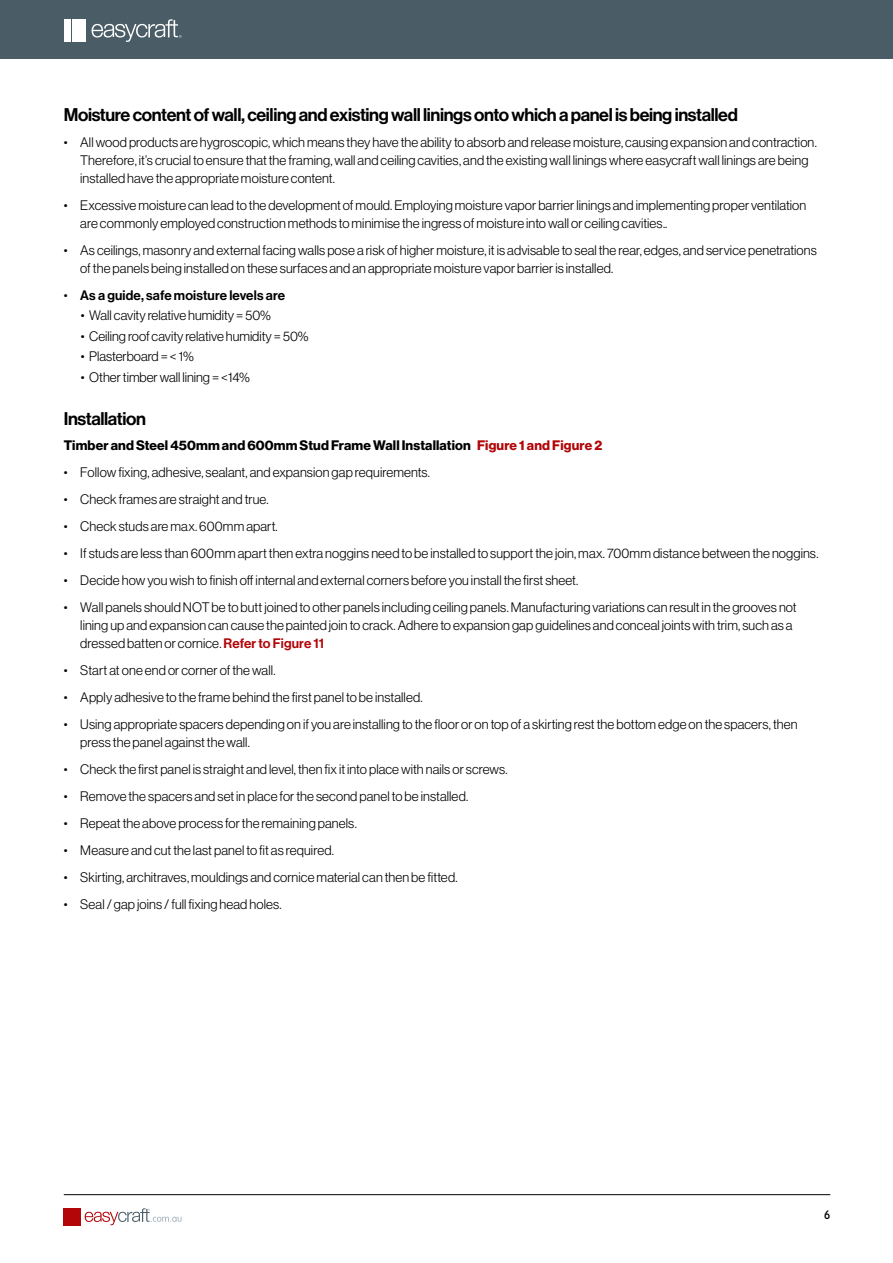
<style>
.page{position:relative;width:893px;height:1263px;background:#fff}
.page>*{position:absolute;margin:0;border:0;box-sizing:border-box;transform-origin:0 0}
.t1{font:18px "N Haas Grotesk DS Pro 65 Md";letter-spacing:-.02em;color:#000}
.t2{font:13.5px/18px "N Haas Grotesk DS Pro 45 Lt";letter-spacing:.01em;color:#000}
.t3{font:13.5px "N Haas Grotesk DS Pro 75 Bd";letter-spacing:.01em;color:#000}
.t4{font:13.5px "N Haas Grotesk DS Pro 65 Md";letter-spacing:.01em;color:#000}
.t5{font:500 12px "VAG Rounded Next";color:#000;scale:.95 1}
.s1{font-family:"N Haas Grotesk DS Pro 45 Lt"}
.s2{color:#b20609}
.s3{font-family:"N Haas Grotesk DS Pro 65 Md";color:#b20609}
</style>
<div class="page">
<div style="left:64px;top:1208px;width:5px;height:17px;background:#b20609"></div>
<div style="left:70px;top:1208px;width:5px;height:17px;background:#b20609"></div>
<div style="left:76px;top:1208px;width:5px;height:17px;background:#b20609"></div>
<svg style="left:85px;top:1208px;width:97px;height:17px"></svg>
<hr style="left:64px;top:1194px;width:766px;height:1px;background:#000">
<div style="left:0;top:0;width:893px;height:59px;background:#4a5c66"></div>
<div style="left:64px;top:19px;width:7px;height:23px;background:#fff"></div>
<div style="left:72px;top:19px;width:6px;height:23px;background:#fff"></div>
<div style="left:80px;top:19px;width:6px;height:23px;background:#fff"></div>
<svg style="left:92px;top:19px;width:90px;height:23px"></svg>
<h1 class="t1" style="left:64px;top:104px;width:676px">Moisture content of wall, ceiling and existing wall linings onto which a panel is being installed</h1>
<p class="t2" style="left:80px;top:133px;width:738px;text-indent:-16px">• All wood products are hygroscopic, which means they have the ability to absorb and release moisture, causing expansion and contraction.<br>Therefore, it’s crucial to ensure that the framing, wall and ceiling cavities, and the existing wall linings where easycraft wall linings are being installed have the appropriate moisture content.</p>
<p class="t2" style="left:80px;top:196px;width:728px;text-indent:-16px">• Excessive moisture can lead to the development of mould. Employing moisture vapor barrier linings and implementing proper ventilation are commonly employed construction methods to minimise the ingress of moisture into wall or ceiling cavities..</p>
<p class="t2" style="left:80px;top:241px;width:738px;text-indent:-16px">• As ceilings, masonry and external facing walls pose a risk of higher moisture, it is advisable to seal the rear, edges, and service penetrations of the panels being installed on these surfaces and an appropriate moisture vapor barrier is installed.</p>
<p class="t4" style="left:64px;top:287px;width:223px"><span class="s1">•</span> As a guide, safe moisture levels are</p>
<p class="t2" style="left:81px;top:307px;width:192px">• Wall cavity relative humidity = 50%</p>
<p class="t2" style="left:81px;top:327px;width:229px">• Ceiling roof cavity relative humidity = 50%</p>
<p class="t2" style="left:81px;top:348px;width:115px">• Plasterboard = &lt; 1%</p>
<p class="t2" style="left:81px;top:368px;width:171px">• Other timber wall lining = &lt;14%</p>
<h1 class="t1" style="left:64px;top:408px;width:84px">Installation</h1>
<p class="t3" style="left:64px;top:437px;width:540px">Timber and Steel 450mm and 600mm Stud Frame Wall Installation <span class="s2">Figure 1 and Figure 2</span></p>
<p class="t2" style="left:64px;top:463px;width:368px">• Follow fixing, adhesive, sealant, and expansion gap requirements.</p>
<p class="t2" style="left:64px;top:490px;width:206px">• Check frames are straight and true.</p>
<p class="t2" style="left:64px;top:517px;width:215px">• Check studs are max. 600mm apart.</p>
<p class="t2" style="left:64px;top:544px;width:756px">• If studs are less than 600mm apart then extra noggins need to be installed to support the join, max. 700mm distance between the noggins.</p>
<p class="t2" style="left:64px;top:571px;width:516px">• Decide how you wish to finish off internal and external corners before you install the first sheet.</p>
<p class="t2" style="left:80px;top:598px;width:718px;text-indent:-16px">• Wall panels should NOT be to butt joined to other panels including ceiling panels. Manufacturing variations can result in the grooves not lining up and expansion can cause the painted join to crack. Adhere to expansion gap guidelines and conceal joints with trim, such as a dressed batten or cornice. <span class="s3">Refer to Figure 11</span></p>
<p class="t2" style="left:64px;top:661px;width:213px">• Start at one end or corner of the wall.</p>
<p class="t2" style="left:64px;top:688px;width:360px">• Apply adhesive to the frame behind the first panel to be installed.</p>
<p class="t2" style="left:80px;top:715px;width:719px;text-indent:-16px">• Using appropriate spacers depending on if you are installing to the floor or on top of a skirting rest the bottom edge on the spacers, then press the panel against the wall.</p>
<p class="t2" style="left:64px;top:760px;width:445px">• Check the first panel is straight and level, then fix it into place with nails or screws.</p>
<p class="t2" style="left:64px;top:787px;width:406px">• Remove the spacers and set in place for the second panel to be installed.</p>
<p class="t2" style="left:64px;top:814px;width:295px">• Repeat the above process for the remaining panels.</p>
<p class="t2" style="left:64px;top:841px;width:272px">• Measure and cut the last panel to fit as required.</p>
<p class="t2" style="left:64px;top:868px;width:395px">• Skirting, architraves, mouldings and cornice material can then be fitted.</p>
<p class="t2" style="left:64px;top:895px;width:219px">• Seal / gap joins / full fixing head holes.</p>
<p class="t5" style="left:824px;top:1208px;width:8px">6</p>
</div>
